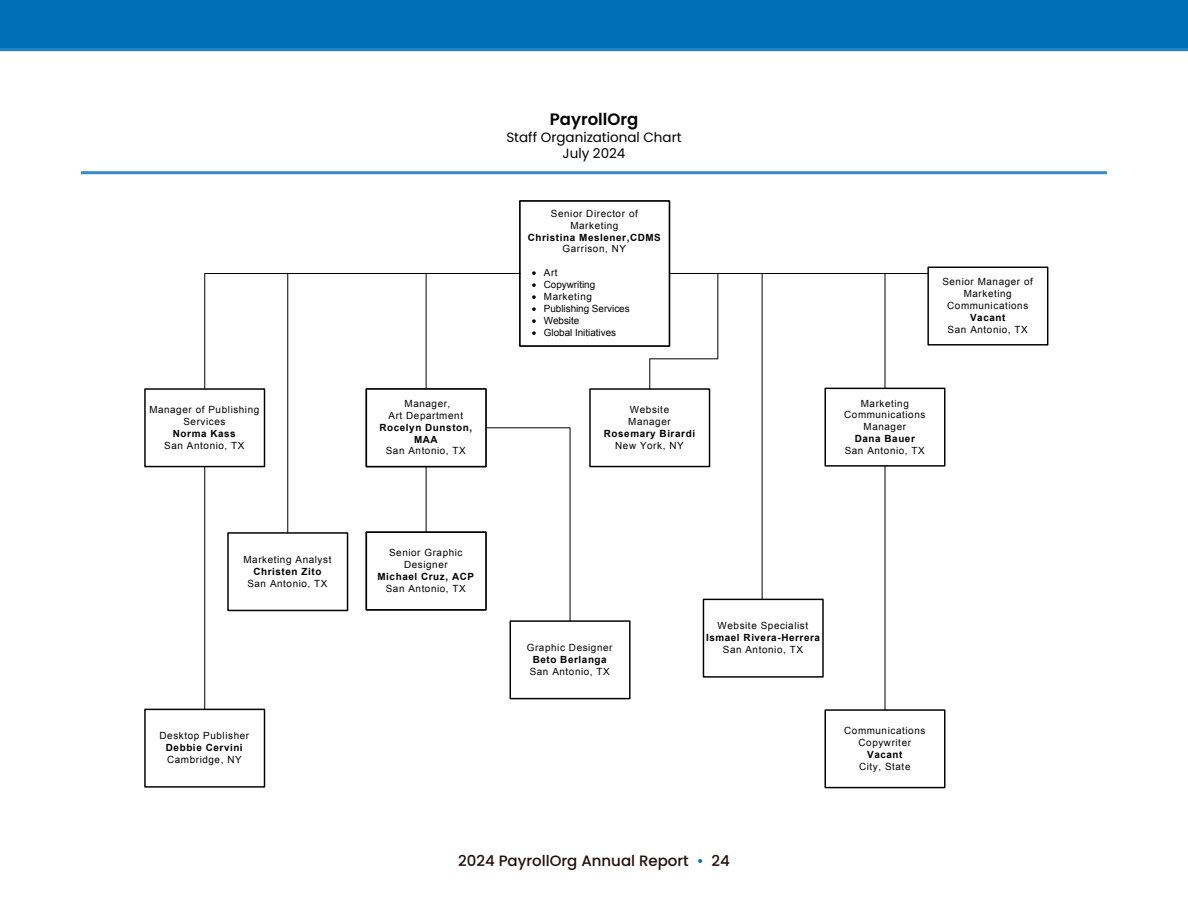
<style>
.page{position:relative;width:1188px;height:918px;background:#fff}
.page>*{position:absolute;margin:0;border:0;box-sizing:border-box;transform-origin:0 0}
.t1{font:600 16.5px "Poppins";color:#000}
.t2{font:500 15px "Poppins";color:#240d0d}
.t3{font:13.5px/16.2px "Poppins";color:#000;text-align:center}
.t4{font:9.9px/11.9px "Arial";letter-spacing:.055em;color:#000;text-align:center}
.t5{font:700 9.9px/11.9px "Arial";letter-spacing:.06em;color:#000;text-align:center}
.t6{font:9.9px "Arial";letter-spacing:-.005em;color:#000}
.t7{font:9.9px "Arial";color:#000}
.s1{color:#006fba}
</style>
<div class="page">
<div style="left:0;top:0;width:1188px;height:49px;background:#006fba"></div>
<hr style="left:0;top:48px;width:1188px;height:3px;background:#2685c4">
<hr style="left:81px;top:171px;width:1026px;height:3px;background:#338cc8">
<div style="left:519px;top:200px;width:151px;height:147px;border:1px solid #000"></div>
<div style="left:366px;top:532px;width:121px;height:79px;border:1px solid #000"></div>
<div style="left:510px;top:620px;width:121px;height:79px;border:1px solid #000"></div>
<div style="left:144px;top:709px;width:121px;height:79px;border:1px solid #000"></div>
<div style="left:227px;top:532px;width:121px;height:79px;border:1px solid #000"></div>
<div style="left:589px;top:388px;width:121px;height:79px;border:1px solid #000"></div>
<div style="left:703px;top:599px;width:121px;height:79px;border:1px solid #000"></div>
<div style="left:824px;top:388px;width:122px;height:79px;border:1px solid #000"></div>
<div style="left:144px;top:388px;width:121px;height:79px;border:1px solid #000"></div>
<hr style="left:204px;top:467px;width:1px;height:242px;background:#000">
<div style="left:824px;top:709px;width:122px;height:79px;border:1px solid #000"></div>
<svg style="left:287px;top:390px;width:200px;height:144px"></svg>
<hr style="left:885px;top:466px;width:1px;height:244px;background:#000">
<svg style="left:204px;top:273px;width:317px;height:117px"></svg>
<svg style="left:485px;top:427px;width:86px;height:195px"></svg>
<div style="left:927px;top:267px;width:121px;height:79px;border:1px solid #000"></div>
<hr style="left:669px;top:273px;width:259px;height:1px;background:#000">
<svg style="left:649px;top:273px;width:237px;height:327px"></svg>
<p class="t4" style="left:149px;top:404px;width:112px">Manager of Publishing<br>Services</p>
<p class="t5" style="left:173px;top:428px;width:64px">Norma Kass</p>
<p class="t4" style="left:164px;top:439px;width:82px">San Antonio, TX</p>
<p class="t4" style="left:243px;top:554px;width:90px">Marketing Analyst</p>
<p class="t5" style="left:253px;top:566px;width:69px">Christen Zito</p>
<p class="t4" style="left:247px;top:577px;width:82px">San Antonio, TX</p>
<p class="t4" style="left:160px;top:730px;width:91px">Desktop Publisher</p>
<p class="t5" style="left:166px;top:742px;width:78px">Debbie Cervini</p>
<p class="t4" style="left:167px;top:754px;width:76px">Cambridge, NY</p>
<p class="t4" style="left:389px;top:398px;width:76px">Manager,<br>Art Department</p>
<p class="t5" style="left:379px;top:422px;width:94px">Rocelyn Dunston,<br>MAA</p>
<p class="t4" style="left:386px;top:445px;width:82px">San Antonio, TX</p>
<h1 class="t1" style="left:550px;top:110px;width:90px">PayrollOrg</h1>
<h3 class="t3" style="left:506px;top:129px;width:177px">Staff Organizational Chart<br>July 2024</h3>
<p class="t4" style="left:551px;top:208px;width:88px">Senior Director of<br>Marketing</p>
<p class="t5" style="left:528px;top:232px;width:135px">Christina Meslener,CDMS</p>
<p class="t4" style="left:563px;top:243px;width:65px">Garrison, NY</p>
<p class="t4" style="left:532px;top:267px;width:27px">• Art</p>
<p class="t6" style="left:532px;top:278px;width:65px">• Copywriting</p>
<p class="t4" style="left:532px;top:291px;width:62px">• Marketing</p>
<p class="t6" style="left:532px;top:302px;width:99px">• Publishing Services</p>
<p class="t6" style="left:532px;top:314px;width:49px">• Website</p>
<p class="t7" style="left:532px;top:326px;width:86px">• Global Initiatives</p>
<p class="t4" style="left:628px;top:404px;width:44px;text-align:left">Website<br>Manager</p>
<p class="t5" style="left:604px;top:428px;width:93px">Rosemary Birardi</p>
<p class="t4" style="left:615px;top:439px;width:70px">New York, NY</p>
<p class="t4" style="left:942px;top:276px;width:92px">Senior Manager of<br>Marketing<br>Communications</p>
<p class="t5" style="left:970px;top:312px;width:37px">Vacant</p>
<p class="t4" style="left:948px;top:323px;width:82px">San Antonio, TX</p>
<p class="t4" style="left:844px;top:397px;width:83px">Marketing<br>Communications<br>Manager</p>
<p class="t5" style="left:855px;top:433px;width:62px">Dana Bauer</p>
<p class="t4" style="left:845px;top:444px;width:82px">San Antonio, TX</p>
<p class="t4" style="left:389px;top:547px;width:75px">Senior Graphic<br>Designer</p>
<p class="t5" style="left:377px;top:571px;width:98px">Michael Cruz, ACP</p>
<p class="t4" style="left:386px;top:582px;width:82px">San Antonio, TX</p>
<p class="t4" style="left:527px;top:642px;width:87px">Graphic Designer</p>
<p class="t5" style="left:533px;top:654px;width:76px">Beto Berlanga</p>
<p class="t4" style="left:530px;top:665px;width:82px">San Antonio, TX</p>
<p class="t4" style="left:718px;top:620px;width:92px">Website Specialist</p>
<p class="t5" style="left:706px;top:632px;width:116px">Ismael Rivera-Herrera</p>
<p class="t4" style="left:723px;top:644px;width:82px">San Antonio, TX</p>
<p class="t4" style="left:844px;top:725px;width:83px">Communications<br>Copywriter</p>
<p class="t5" style="left:867px;top:749px;width:37px">Vacant</p>
<p class="t4" style="left:859px;top:760px;width:53px">City, State</p>
<h2 class="t2" style="left:458px;top:852px;width:273px">2024 PayrollOrg Annual Report <span class="s1">•</span> 24</h2>
</div>
